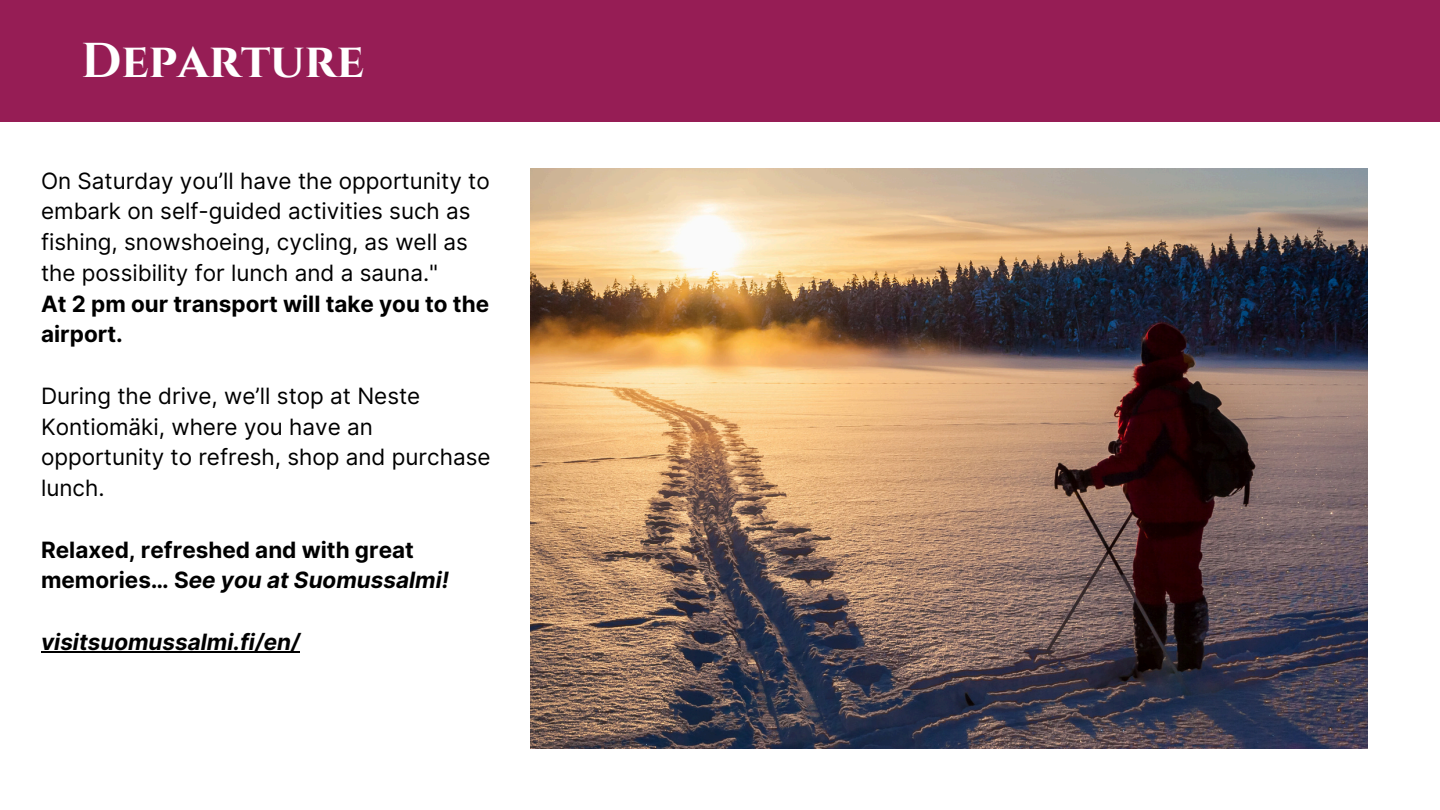
<style>
.page{position:relative;width:1440px;height:810px;background:#fff}
.page>*{position:absolute;margin:0;border:0;box-sizing:border-box;transform-origin:0 0}
.t1{font:700 48.8px "Cinzel";color:#fff}
.t2{font:22.5px/30.8px "Inter";color:#000}
.t3{font:700 22.5px/30.8px "Inter";color:#000}
.t4{font:italic 700 22.5px "Inter";color:#000}
.s1{font-style:italic}
</style>
<div class="page">
<div style="left:0;top:0;width:1440px;height:122px;background:#961d55"></div>
<img style="left:530px;top:168px;width:838px;height:580px">
<hr style="left:41px;top:651px;width:259px;height:2px;background:#000">
<h1 class="t1" style="left:81px;top:31px;width:285px">Departure</h1>
<p class="t2" style="left:41px;top:165px;width:450px">On Saturday you’ll have the opportunity to embark on self-guided activities such as fishing, snowshoeing, cycling, as well as the possibility for lunch and a sauna."</p>
<p class="t3" style="left:41px;top:289px;width:450px">At 2 pm our transport will take you to the airport.</p>
<p class="t2" style="left:41px;top:381px;width:451px">During the drive, we’ll stop at Neste<br>Kontiomäki, where you have an opportunity to refresh, shop and purchase lunch.</p>
<p class="t3" style="left:41px;top:535px;width:410px">Relaxed, refreshed and with great memories… S<span class="s1">ee you at Suomussalmi!</span></p>
<p class="t4" style="left:41px;top:625px;width:260px">visitsuomussalmi.fi/en/</p>
</div>
